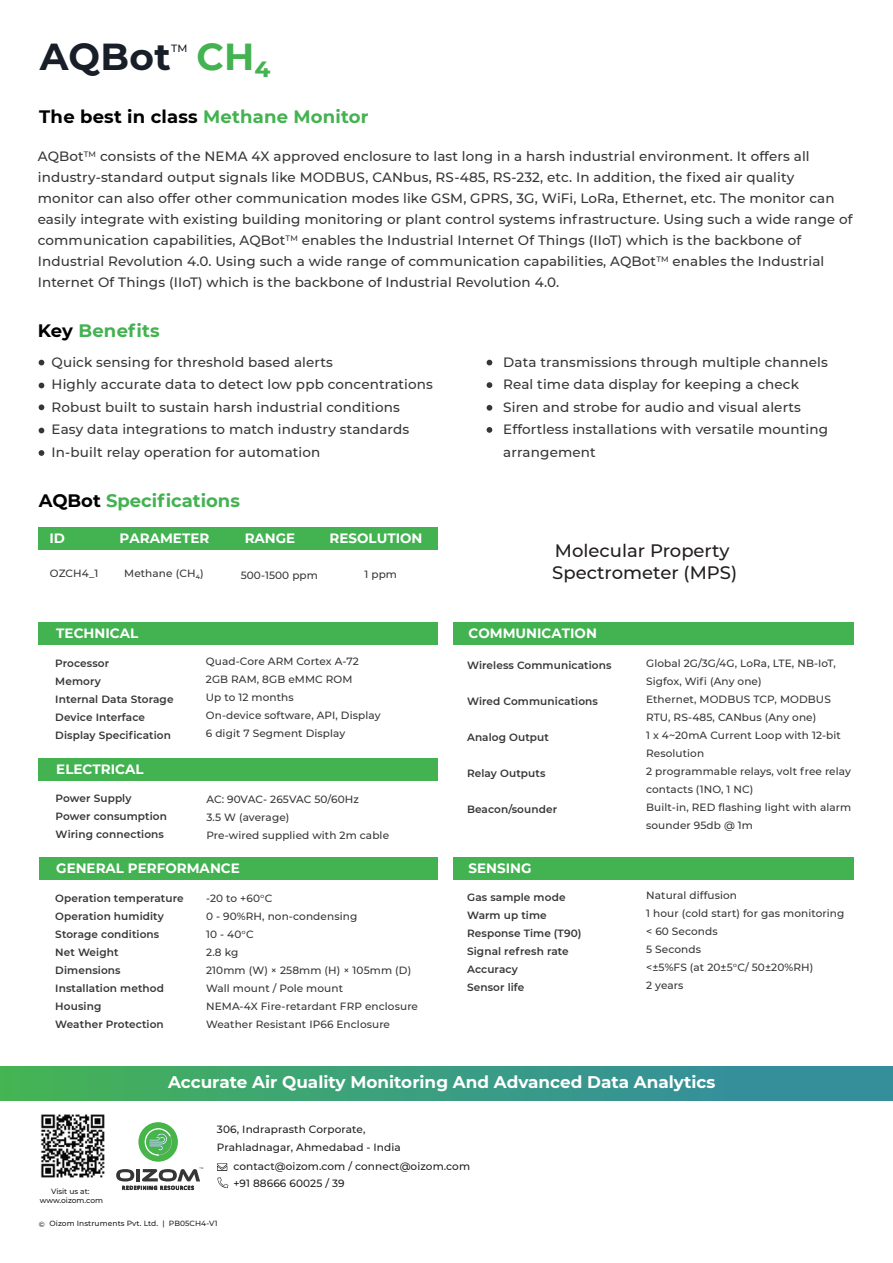
<style>
.page{position:relative;width:893px;height:1263px;background:#fff}
.page>*{position:absolute;margin:0;border:0;box-sizing:border-box;transform-origin:0 0}
.t1{font:700 37.5px "Montserrat";letter-spacing:.01em;color:#181f29}
.t2{font:700 37.5px "Montserrat";color:#43b250}
.t3{font:500 18px/21.6px "Montserrat";color:#231f20}
.t4{font:700 18px "Montserrat";color:#43b250}
.t5{font:700 18px "Montserrat";letter-spacing:.01em;color:#010101}
.t6{font:700 16.8px "Montserrat";color:#fff}
.t7{font:500 13.5px/22.5px "Montserrat";letter-spacing:.01em;color:#353635}
.t8{font:700 13.5px "Montserrat";color:#fff}
.t9{font:500 10.5px/18px "Montserrat";letter-spacing:.01em;color:#353635}
.t10{font:600 10.5px/18px "Montserrat";letter-spacing:.01em;color:#353635}
.t11{font:500 10.5px/17.4px "Montserrat";letter-spacing:.01em;color:#231f20}
.t12{font:500 10.5px "Montserrat";color:#181f29}
.t13{font:500 7.5px/9px "Montserrat";letter-spacing:.01em;color:#231f20;text-align:center}
.s1{color:#43b250}
.s2{color:#010101}
</style>
<div class="page">
<svg style="left:39px;top:360px;width:5px;height:5px"></svg>
<svg style="left:39px;top:383px;width:5px;height:5px"></svg>
<svg style="left:39px;top:404px;width:5px;height:6px"></svg>
<svg style="left:39px;top:428px;width:5px;height:5px"></svg>
<svg style="left:39px;top:450px;width:5px;height:6px"></svg>
<svg style="left:487px;top:360px;width:5px;height:5px"></svg>
<svg style="left:487px;top:382px;width:5px;height:6px"></svg>
<svg style="left:487px;top:405px;width:5px;height:6px"></svg>
<svg style="left:487px;top:427px;width:5px;height:6px"></svg>
<div style="left:39px;top:622px;width:399px;height:23px;background:#43b250"></div>
<div style="left:39px;top:857px;width:399px;height:23px;background:#43b250"></div>
<div style="left:38px;top:758px;width:400px;height:23px;background:#43b250"></div>
<div style="left:453px;top:857px;width:401px;height:23px;background:#43b250"></div>
<div style="left:453px;top:622px;width:401px;height:23px;background:#43b250"></div>
<div style="left:38px;top:527px;width:400px;height:22px;background:#43b250"></div>
<div style="left:0;top:1066px;width:893px;height:36px;background:linear-gradient(to right,#44b358,#328aa6)"></div>
<div style="left:0;top:1101px;width:893px;height:162px;background:#fff"></div>
<div style="left:138px;top:1122px;width:40px;height:40px;background:#47b549;border-radius:50%"></div>
<svg style="left:145px;top:1128px;width:27px;height:28px"></svg>
<svg style="left:116px;top:1167px;width:87px;height:23px"></svg>
<img style="left:40px;top:1114px;width:65px;height:64px">
<svg style="left:217px;top:1163px;width:10px;height:8px"></svg>
<svg style="left:217px;top:1177px;width:11px;height:11px"></svg>
<h1 class="t1" style="left:40px;top:30px;width:133px">AQBot</h1>
<p class="t12" style="left:171px;top:41px;width:18px">TM</p>
<h1 class="t2" style="left:196px;top:30px;width:76px">CH4</h1>
<h2 class="t5" style="left:39px;top:103px;width:331px">The best in class <span class="s1">Methane Monitor</span></h2>
<p class="t7" style="left:38px;top:146px;width:816px;line-height:21px">AQBot<sup>TM</sup> consists of the NEMA 4X approved enclosure to last long in a harsh industrial environment. It offers all industry-standard output signals like MODBUS, CANbus, RS-485, RS-232, etc. In addition, the fixed air quality monitor can also offer other communication modes like GSM, GPRS, 3G, WiFi, LoRa, Ethernet, etc. The monitor can easily integrate with existing building monitoring or plant control systems infrastructure. Using such a wide range of communication capabilities, AQBot<sup>TM</sup> enables the Industrial Internet Of Things (IIoT) which is the backbone of Industrial Revolution 4.0. Using such a wide range of communication capabilities, AQBot<sup>TM</sup> enables the Industrial Internet Of Things (IIoT) which is the backbone of Industrial Revolution 4.0.</p>
<h2 class="t4" style="left:38px;top:317px;width:124px"><span class="s2">Key</span> Benefits</h2>
<p class="t7" style="left:52px;top:350px;width:383px">Quick sensing for threshold based alerts<br>Highly accurate data to detect low ppb concentrations Robust built to sustain harsh industrial conditions Easy data integrations to match industry standards In-built relay operation for automation</p>
<p class="t7" style="left:503px;top:350px;width:326px">Data transmissions through multiple channels Real time data display for keeping a check Siren and strobe for audio and visual alerts Effortless installations with versatile mounting arrangement</p>
<h2 class="t4" style="left:39px;top:487px;width:203px"><span class="s2">AQBot</span> Specifications</h2>
<p class="t8" style="left:50px;top:528px;width:17px">ID</p>
<p class="t8" style="left:120px;top:528px;width:91px">PARAMETER</p>
<p class="t8" style="left:245px;top:528px;width:52px">RANGE</p>
<p class="t8" style="left:330px;top:528px;width:94px">RESOLUTION</p>
<p class="t9" style="left:50px;top:564px;width:50px">OZCH4_1</p>
<p class="t9" style="left:124px;top:564px;width:81px">Methane (CH4)</p>
<p class="t9" style="left:241px;top:566px;width:79px">500-1500 ppm</p>
<p class="t9" style="left:364px;top:565px;width:34px">1 ppm</p>
<p class="t8" style="left:56px;top:624px;width:83px">TECHNICAL</p>
<p class="t10" style="left:55px;top:654px;width:120px">Processor<br>Memory<br>Internal Data Storage<br>Device Interface<br>Display Specification</p>
<p class="t9" style="left:206px;top:652px;width:176px">Quad-Core ARM Cortex A-72<br>2GB RAM, 8GB eMMC ROM<br>Up to 12 months<br>On-device software, API, Display<br>6 digit 7 Segment Display</p>
<p class="t8" style="left:56px;top:759px;width:89px">ELECTRICAL</p>
<p class="t10" style="left:56px;top:789px;width:113px">Power Supply<br>Power consumption<br>Wiring connections</p>
<p class="t9" style="left:206px;top:789px;width:184px">AC: 90VAC- 265VAC 50/60Hz<br>3.5 W (average)<br>Pre-wired supplied with 2m cable</p>
<h2 class="t3" style="left:552px;top:539px;width:186px">Molecular Property<br>Spectrometer (MPS)</h2>
<p class="t8" style="left:469px;top:624px;width:130px">COMMUNICATION</p>
<p class="t10" style="left:467px;top:655px;width:146px">Wireless Communications</p>
<p class="t10" style="left:467px;top:691px;width:132px">Wired Communications</p>
<p class="t10" style="left:467px;top:727px;width:83px">Analog Output</p>
<p class="t10" style="left:467px;top:763px;width:80px">Relay Outputs</p>
<p class="t10" style="left:467px;top:799px;width:92px">Beacon/sounder</p>
<p class="t9" style="left:646px;top:654px;width:207px">Global 2G/3G/4G, LoRa, LTE, NB-IoT,<br>Sigfox, Wifi (Any one)<br>Ethernet, MODBUS TCP, MODBUS<br>RTU, RS-485, CANbus (Any one)<br>1 x 4~20mA Current Loop with 12-bit<br>Resolution<br>2 programmable relays, volt free relay contacts (1NO, 1 NC)<br>Built-in, RED flashing light with alarm sounder 95db @ 1m</p>
<p class="t8" style="left:56px;top:858px;width:185px">GENERAL PERFORMANCE</p>
<p class="t8" style="left:469px;top:858px;width:64px">SENSING</p>
<p class="t9" style="left:206px;top:889px;width:213px">-20 to +60°C<br>0 - 90%RH, non-condensing<br>10 - 40°C<br>2.8 kg<br>210mm (W) × 258mm (H) × 105mm (D)<br>Wall mount / Pole mount<br>NEMA-4X Fire-retardant FRP enclosure<br>Weather Resistant IP66 Enclosure</p>
<p class="t10" style="left:55px;top:889px;width:130px">Operation temperature<br>Operation humidity<br>Storage conditions<br>Net Weight<br>Dimensions<br>Installation method<br>Housing<br>Weather Protection</p>
<p class="t10" style="left:467px;top:888px;width:116px">Gas sample mode<br>Warm up time<br>Response Time (T90)<br>Signal refresh rate<br>Accuracy<br>Sensor life</p>
<p class="t9" style="left:646px;top:886px;width:200px">Natural diffusion<br>1 hour (cold start) for gas monitoring &lt; 60 Seconds<br>5 Seconds<br>&lt;±5%FS (at 20±5°C/ 50±20%RH)<br>2 years</p>
<p class="t6" style="left:168px;top:1070px;width:549px">Accurate Air Quality Monitoring And Advanced Data Analytics</p>
<p class="t11" style="left:217px;top:1120px;width:185px">306, Indraprasth Corporate,<br>Prahladnagar, Ahmedabad - India</p>
<p class="t11" style="left:233px;top:1157px;width:238px">contact@oizom.com / connect@oizom.com +91 88666 60025 / 39</p>
<p class="t13" style="left:39px;top:1218px;width:180px">© Oizom Instruments Pvt. Ltd. | PB05CH4-V1</p>
<p class="t13" style="left:40px;top:1186px;width:65px">Visit us at: www.oizom.com</p>
</div>
